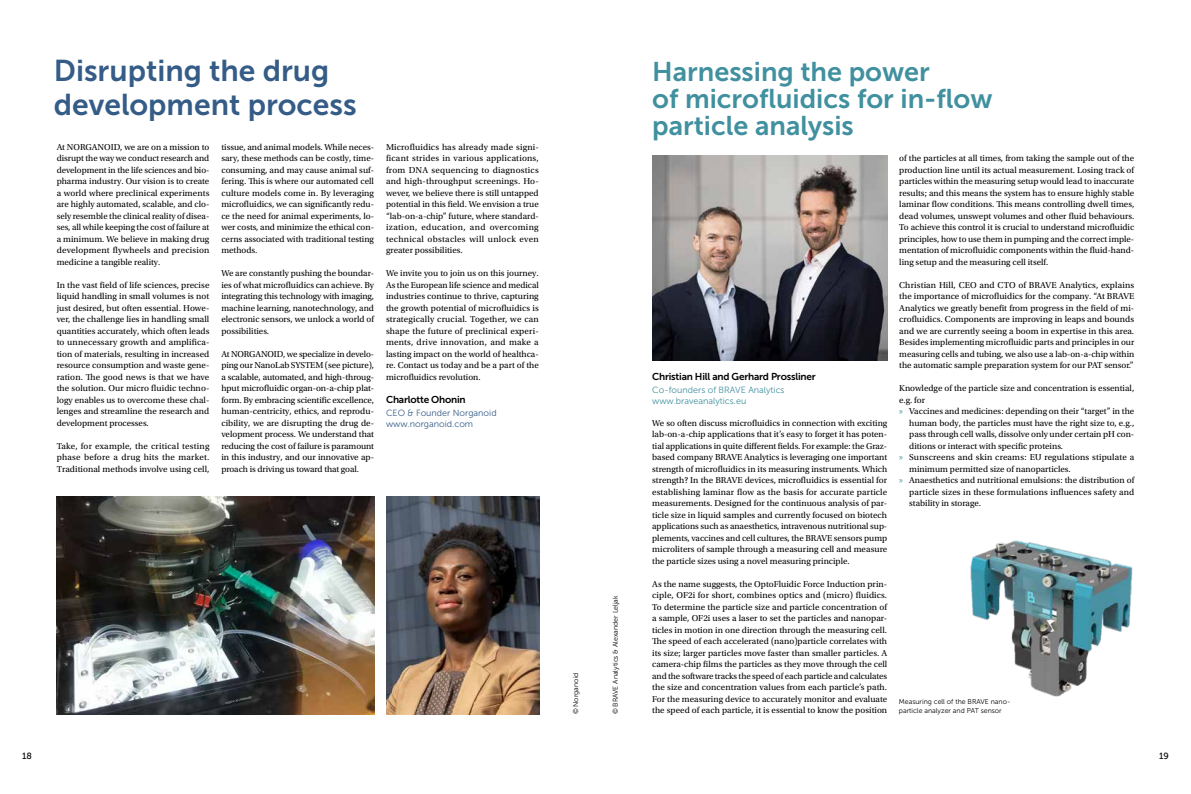
<style>
.page{position:relative;width:1191px;height:794px;background:#fff}
.page>*{position:absolute;margin:0;border:0;box-sizing:border-box;transform-origin:0 0}
.t1{font:30px/34.5px "Museo Sans 700";color:#355c87}
.t2{font:27px/27px "Museo Sans 700";color:#40909f}
.t3{font:10px "Museo Sans 700";letter-spacing:-.02em;color:#000}
.t4{font:9px/11.5px "Utopia Std";color:#000;text-align:justify}
.t5{font:9px/11px "Museo Sans 300";color:#40909f}
.t6{font:9px/11px "Museo Sans 300";color:#355c87}
.t7{font:9px "Museo Sans 500";color:#000}
.t8{font:7px/9px "Museo Sans 300";color:#000}
.s1{font-family:"Myriad Pro";color:#40909f}
</style>
<div class="page">
<img style="left:57px;top:496px;width:317px;height:218px">
<img style="left:386px;top:496px;width:153px;height:218px">
<img style="left:652px;top:155px;width:235px;height:206px">
<img style="left:970px;top:540px;width:163px;height:157px">
<h1 class="t1" style="left:54px;top:53px;width:304px">Disrupting the drug development process</h1>
<p class="t4" style="left:57px;top:141px;width:154px">At NORGANOID, we are on a mission to disrupt the way we conduct research and development in the life sciences and bio&shy;pharma industry. Our vision is to create a world where preclinical experiments are highly automated, scalable, and clo&shy;sely resemble the clinical reality of disea&shy;ses, all while keeping the cost of failure at a minimum. We believe in making drug development flywheels and precision medicine a tangible reality.</p>
<p class="t4" style="left:57px;top:279px;width:154px">In the vast field of life sciences, precise liquid handling in small volumes is not just desired, but often essential. Howe&shy;ver, the challenge lies in handling small quantities accurately, which often leads to unnecessary growth and amplifica&shy;tion of materials, resulting in increased resource consumption and waste gene&shy;ration. The good news is that we have the solution. Our micro fluidic techno&shy;logy enables us to overcome these chal&shy;lenges and streamline the research and development processes.</p>
<p class="t4" style="left:57px;top:440px;width:154px">Take, for example, the critical testing phase before a drug hits the market.<br>Traditional methods involve using cell,</p>
<p class="t4" style="left:221px;top:141px;width:154px">tissue, and animal models. While neces&shy;sary, these methods can be costly, time&shy;consuming, and may cause animal suf&shy;fering. This is where our automated cell culture models come in. By leveraging microfluidics, we can significantly redu&shy;ce the need for animal experiments, lo&shy;wer costs, and minimize the ethical con&shy;cerns associated with traditional testing methods.</p>
<p class="t4" style="left:221px;top:268px;width:154px">We are constantly pushing the boundar&shy;ies of what microfluidics can achieve. By integrating this technology with imaging, machine learning, nanotechnology, and electronic sensors, we unlock a world of possibilities.</p>
<p class="t4" style="left:221px;top:348px;width:154px">At NORGANOID, we specialize in develo&shy;ping our NanoLab SYSTEM (see picture), a scalable, automated, and high-throug&shy;hput microfluidic organ-on-a-chip plat&shy;form. By embracing scientific excellence, human-centricity, ethics, and reprodu&shy;cibility, we are disrupting the drug de&shy;velopment process. We understand that reducing the cost of failure is paramount in this industry, and our innovative ap&shy;proach is driving us toward that goal.</p>
<p class="t4" style="left:386px;top:141px;width:154px">Microfluidics has already made signi&shy;ficant strides in various applications, from DNA sequencing to diagnostics and high-throughput screenings. Ho&shy;wever, we believe there is still untapped potential in this field. We envision a true “lab-on-a-chip” future, where standard&shy;ization, education, and overcoming technical obstacles will unlock even greater possibilities.</p>
<p class="t4" style="left:386px;top:267px;width:154px">We invite you to join us on this journey.<br>As the European life science and medical industries continue to thrive, capturing the growth potential of microfluidics is strategically crucial. Together, we can shape the future of preclinical experi&shy;ments, drive innovation, and make a lasting impact on the world of healthca&shy;re. Contact us today and be a part of the microfluidics revolution.</p>
<p class="t3" style="left:386px;top:393px;width:81px">Charlotte Ohonin</p>
<p class="t6" style="left:386px;top:407px;width:112px">CEO &amp; Founder Norganoid www.norganoid.com</p>
<p class="t8" style="left:571px;top:714px;width:43px;rotate:-90deg">© Norganoid</p>
<p class="t8" style="left:611px;top:714px;width:121px;rotate:-90deg">© BRAVE Analytics &amp; Alexander Leljak</p>
<h2 class="t2" style="left:652px;top:58px;width:342px">Harnessing the power<br>of microfluidics for in-flow particle analysis</h2>
<p class="t3" style="left:652px;top:370px;width:165px">Christian Hill and Gerhard Prossliner</p>
<p class="t5" style="left:652px;top:384px;width:134px">Co-founders of BRAVE Analytics www.braveanalytics.eu</p>
<p class="t4" style="left:652px;top:417px;width:237px">We so often discuss microfluidics in connection with exciting lab-on-a-chip applications that it’s easy to forget it has poten&shy;tial applications in quite different fields. For example: the Graz&shy;based company BRAVE Analytics is leveraging one important strength of microfluidics in its measuring instruments. Which strength? In the BRAVE devices, microfluidics is essential for establishing laminar flow as the basis for accurate particle measurements. Designed for the continuous analysis of par&shy;ticle size in liquid samples and currently focused on biotech applications such as anaesthetics, intravenous nutritional sup&shy;plements, vaccines and cell cultures, the BRAVE sensors pump microliters of sample through a measuring cell and measure the particle sizes using a novel measuring principle.</p>
<p class="t4" style="left:652px;top:578px;width:237px">As the name suggests, the OptoFluidic Force Induction prin&shy;ciple, OF2i for short, combines optics and (micro) fluidics.<br>To determine the particle size and particle concentration of a sample, OF2i uses a laser to set the particles and nanopar&shy;ticles in motion in one direction through the measuring cell.<br>The speed of each accelerated (nano)particle correlates with its size; larger particles move faster than smaller particles. A camera-chip films the particles as they move through the cell and the software tracks the speed of each particle and calculates the size and concentration values from each particle’s path.<br>For the measuring device to accurately monitor and evaluate the speed of each particle, it is essential to know the position</p>
<p class="t4" style="left:899px;top:152px;width:236px">of the particles at all times, from taking the sample out of the production line until its actual measurement. Losing track of particles within the measuring setup would lead to inaccurate results; and this means the system has to ensure highly stable laminar flow conditions. This means controlling dwell times, dead volumes, unswept volumes and other fluid behaviours.<br>To achieve this control it is crucial to understand microfluidic principles, how to use them in pumping and the correct imple&shy;mentation of microfluidic components within the fluid-hand&shy;ling setup and the measuring cell itself.</p>
<p class="t4" style="left:899px;top:279px;width:237px">Christian Hill, CEO and CTO of BRAVE Analytics, explains the importance of microfluidics for the company. “At BRAVE Analytics we greatly benefit from progress in the field of mi&shy;crofluidics. Components are improving in leaps and bounds and we are currently seeing a boom in expertise in this area.<br>Besides implementing microfluidic parts and principles in our measuring cells and tubing, we also use a lab-on-a-chip within the automatic sample preparation system for our PAT sensor.”</p>
<p class="t4" style="left:899px;top:382px;width:236px">Knowledge of the particle size and concentration is essential,</p>
<p class="t4" style="left:899px;top:394px;width:27px">e.g. for</p>
<p class="t4" style="left:899px;top:405px;width:236px"><span class="s1">»</span> Vaccines and medicines: depending on their “target” in the</p>
<p class="t4" style="left:909px;top:417px;width:226px">human body, the particles must have the right size to, e.g.,</p>
<p class="t4" style="left:909px;top:428px;width:226px">pass through cell walls, dissolve only under certain pH con-</p>
<p class="t4" style="left:909px;top:440px;width:155px">ditions or interact with specific proteins.</p>
<p class="t4" style="left:899px;top:451px;width:236px"><span class="s1">»</span> Sunscreens and skin creams: EU regulations stipulate a</p>
<p class="t4" style="left:909px;top:463px;width:163px">minimum permitted size of nanoparticles.</p>
<p class="t4" style="left:899px;top:474px;width:236px"><span class="s1">»</span> Anaesthetics and nutritional emulsions: the distribution of</p>
<p class="t4" style="left:909px;top:486px;width:227px">particle sizes in these formulations influences safety and</p>
<p class="t4" style="left:909px;top:497px;width:73px">stability in storage.</p>
<p class="t8" style="left:899px;top:697px;width:113px">Measuring cell of the BRAVE nano&shy;particle analyzer and PAT sensor</p>
<p class="t7" style="left:22px;top:751px;width:11px">18</p>
<p class="t7" style="left:1159px;top:751px;width:11px">19</p>
</div>
